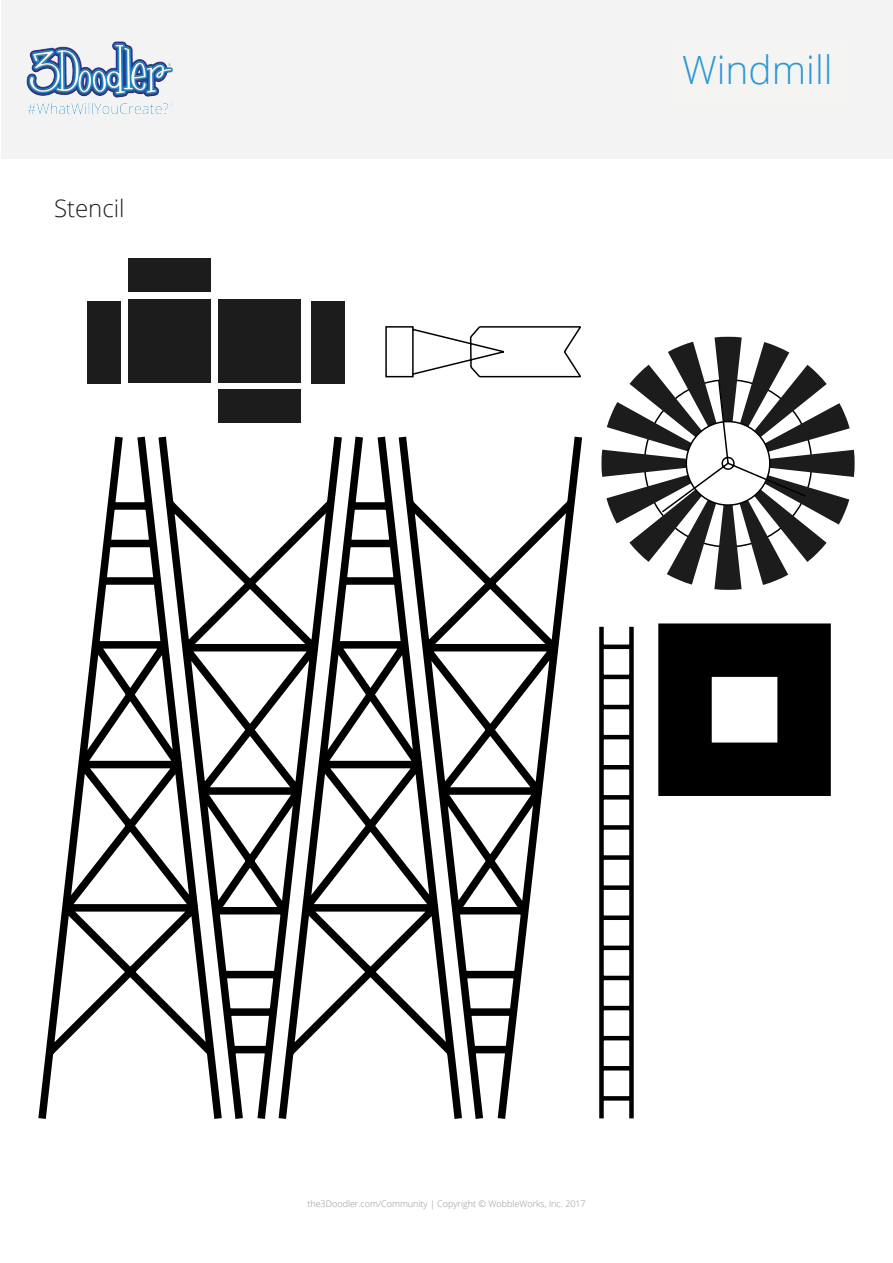
<style>
.page{position:relative;width:893px;height:1263px;background:#fff}
.page>*{position:absolute;margin:0;border:0;box-sizing:border-box;transform-origin:0 0}
.t1{font:300 40.05px "Open Sans";color:#2c97d4}
.t2{font:300 39px "Open Sans";color:#2c97d4}
.t3{font:300 24px "Open Sans";color:#231f20}
.t4{font:300 9px "Open Sans";color:#939598}
</style>
<div class="page">
<div style="left:1px;top:0;width:892px;height:159px;background:#f3f3f3"></div>
<img style="left:26px;top:41px;width:147px;height:74px">
<svg style="left:658px;top:623px;width:173px;height:173px;background:#262626"></svg>
<svg style="left:38px;top:436px;width:544px;height:683px"></svg>
<svg style="left:601px;top:337px;width:254px;height:253px"></svg>
<div style="left:599px;top:627px;width:5px;height:491px;background:#000"></div>
<div style="left:629px;top:627px;width:5px;height:491px;background:#000"></div>
<svg style="left:604px;top:1096px;width:25px;height:4px"></svg>
<hr style="left:601px;top:1066px;width:30px;height:4px;background:#000">
<hr style="left:601px;top:1036px;width:30px;height:4px;background:#000">
<hr style="left:601px;top:1006px;width:30px;height:4px;background:#000">
<hr style="left:601px;top:976px;width:30px;height:4px;background:#000">
<div style="left:601px;top:945px;width:30px;height:5px;background:#000"></div>
<div style="left:601px;top:915px;width:30px;height:5px;background:#000"></div>
<div style="left:601px;top:885px;width:30px;height:5px;background:#000"></div>
<div style="left:601px;top:855px;width:30px;height:5px;background:#000"></div>
<div style="left:601px;top:825px;width:30px;height:5px;background:#000"></div>
<svg style="left:604px;top:795px;width:25px;height:4px"></svg>
<hr style="left:601px;top:765px;width:30px;height:4px;background:#000">
<hr style="left:601px;top:735px;width:30px;height:4px;background:#000">
<hr style="left:601px;top:705px;width:30px;height:4px;background:#000">
<hr style="left:601px;top:675px;width:30px;height:4px;background:#000">
<div style="left:601px;top:644px;width:30px;height:5px;background:#000"></div>
<svg style="left:385px;top:326px;width:196px;height:52px"></svg>
<div style="left:128px;top:299px;width:83px;height:84px;background:#1c1c1c"></div>
<div style="left:128px;top:259px;width:83px;height:33px;background:#1c1c1c"></div>
<div style="left:218px;top:299px;width:83px;height:84px;background:#1c1c1c"></div>
<div style="left:218px;top:389px;width:83px;height:33px;background:#1c1c1c"></div>
<div style="left:87px;top:301px;width:34px;height:82px;background:#1c1c1c"></div>
<div style="left:311px;top:301px;width:33px;height:82px;background:#1c1c1c"></div>
<p class="t3" style="left:54px;top:191px;width:72px">Stencil</p>
<h1 class="t1" style="left:686px;top:43px;width:154px">Butterfly</h1>
<p class="t2" style="left:682px;top:43px;width:152px">Windmill</p>
<p class="t4" style="left:307px;top:1197px;width:280px">the3Doodler.com/Community | Copyright © WobbleWorks, Inc. 2017</p>
</div>
